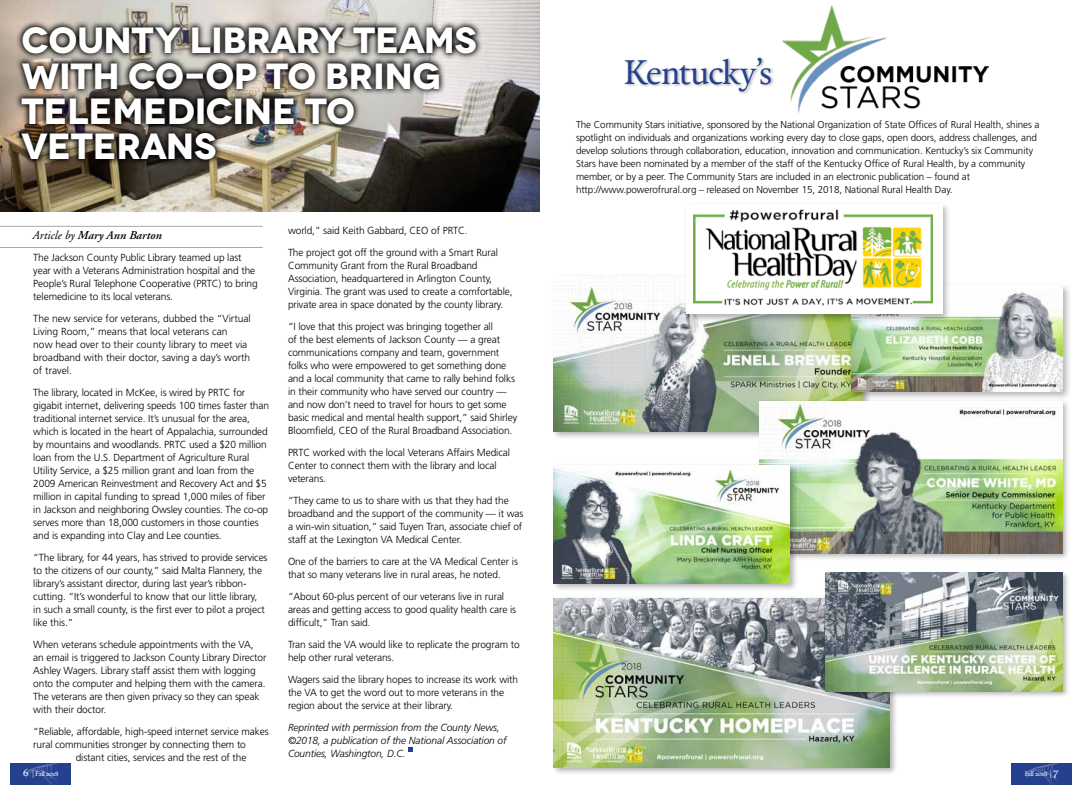
<style>
.page{position:relative;width:1080px;height:792px;background:#fff}
.page>*{position:absolute;margin:0;border:0;box-sizing:border-box;transform-origin:0 0}
.t1{font:700 36.4px/35.3px "Novecentowide";letter-spacing:-.01em;color:#fff}
.t2{font:34px "Calendas Plus";letter-spacing:-.03em;color:#25408f}
.t3{font:italic 600 12px "Adobe Garamond";color:#000}
.t4{font:300 10.2px/13px "Frutiger LT Std";letter-spacing:-.01em;color:#000}
.t5{font:italic 300 10.2px/13px "Frutiger LT Std";letter-spacing:-.01em;color:#000}
.t6{font:300 10px/13px "Frutiger LT Std";letter-spacing:-.01em;color:#000}
.t7{font:6.5px "Calendas Plus";letter-spacing:-.03em;color:#fff}
.s1{font-weight:400}
.s2{font-size:11px}
.s3{font-size:7px}
</style>
<div class="page">
<div style="left:551px;top:274px;width:320px;height:166px;background:#000;opacity:.3"></div>
<img style="left:554px;top:276px;width:294px;height:156px">
<div style="left:551px;top:596px;width:347px;height:179px;background:#000;opacity:.3"></div>
<img style="left:554px;top:598px;width:336px;height:169px">
<div style="left:848px;top:283px;width:224px;height:118px;background:#000;opacity:.3"></div>
<img style="left:851px;top:286px;width:211px;height:106px">
<div style="left:757px;top:399px;width:314px;height:162px;background:#000;opacity:.3"></div>
<img style="left:760px;top:401px;width:302px;height:152px">
<div style="left:823px;top:570px;width:247px;height:129px;background:#000;opacity:.3"></div>
<img style="left:826px;top:572px;width:236px;height:119px">
<div style="left:1011px;top:763px;width:61px;height:22px;background:#25408f"></div>
<svg style="left:1025px;top:763px;width:34px;height:22px"></svg>
<div style="left:10px;top:763px;width:61px;height:22px;background:#25408f"></div>
<svg style="left:24px;top:763px;width:34px;height:22px"></svg>
<img style="left:0;top:0;width:540px;height:212px">
<svg style="left:408px;top:748px;width:4px;height:4px"></svg>
<img style="left:15px;top:20px;width:468px;height:147px">
<hr style="left:0;top:247px;width:263px;height:1px;background:#a7a9ac">
<hr style="left:0;top:226px;width:263px;height:1px;background:#a7a9ac">
<div style="left:624px;top:56px;width:151px;height:39px;background:#000;opacity:.3"></div>
<img style="left:782px;top:6px;width:206px;height:107px">
<div style="left:551px;top:462px;width:247px;height:130px;background:#000;opacity:.3"></div>
<img style="left:554px;top:465px;width:235px;height:118px">
<div style="left:683px;top:202px;width:268px;height:121px;background:#000;opacity:.3"></div>
<div style="left:686px;top:204px;width:256px;height:110px;background:#fff"></div>
<img style="left:694px;top:209px;width:238px;height:96px">
<h1 class="t1" style="left:22px;top:23px;width:457px">COUNTY LIBRARY TEAMS<br>WITH CO-OP TO BRING<br>TELEMEDICINE TO<br>VETERANS</h1>
<p class="t3" style="left:32px;top:228px;width:131px"><span class="s1">Article by</span> Mary Ann Barton</p>
<p class="t4" style="left:33px;top:251px;width:226px">The Jackson County Public Library teamed up last year with a Veterans Administration hospital and the People’s Rural Telephone Cooperative (PRTC) to bring telemedicine to its local veterans.</p>
<p class="t4" style="left:33px;top:312px;width:219px">The new service for veterans, dubbed the “Virtual Living Room,” means that local veterans can<br>now head over to their county library to meet via broadband with their doctor, saving a day’s worth of travel.</p>
<p class="t4" style="left:33px;top:386px;width:237px">The library, located in McKee, is wired by PRTC for gigabit internet, delivering speeds 100 times faster than traditional internet service. It’s unusual for the area, which is located in the heart of Appalachia, surrounded by mountains and woodlands. PRTC used a $20 million loan from the U.S. Department of Agriculture Rural Utility Service, a $25 million grant and loan from the 2009 American Reinvestment and Recovery Act and $5 million in capital funding to spread 1,000 miles of fiber in Jackson and neighboring Owsley counties. The co-op serves more than 18,000 customers in those counties and is expanding into Clay and Lee counties.</p>
<p class="t4" style="left:33px;top:551px;width:236px">“The library, for 44 years, has strived to provide services to the citizens of our county,” said Malta Flannery, the library’s assistant director, during last year’s ribbon&shy;cutting. “It’s wonderful to know that our little library, in such a small county, is the first ever to pilot a project like this.”</p>
<p class="t4" style="left:33px;top:638px;width:235px">When veterans schedule appointments with the VA, an email is triggered to Jackson County Library Director Ashley Wagers. Library staff assist them with logging onto the computer and helping them with the camera.<br>The veterans are then given privacy so they can speak with their doctor.</p>
<p class="t4" style="left:33px;top:725px;width:237px">“Reliable, affordable, high-speed internet service makes</p>
<p class="t4" style="left:33px;top:738px;width:214px">rural communities stronger by connecting them to</p>
<p class="t4" style="left:76px;top:751px;width:172px">distant cities, services and the rest of the</p>
<p class="t4" style="left:288px;top:219px;width:211px;line-height:22px">world,” said Keith Gabbard, CEO of PRTC.<br>The project got off the ground with a Smart Rural</p>
<p class="t4" style="left:288px;top:259px;width:226px">Community Grant from the Rural Broadband Association, headquartered in Arlington County, Virginia. The grant was used to create a comfortable, private area in space donated by the county library.</p>
<p class="t4" style="left:288px;top:320px;width:231px">“I love that this project was bringing together all<br>of the best elements of Jackson County — a great communications company and team, government folks who were empowered to get something done and a local community that came to rally behind folks in their community who have served our country — and now don’t need to travel for hours to get some basic medical and mental health support,” said Shirley Bloomfield, CEO of the Rural Broadband Association.</p>
<p class="t4" style="left:288px;top:446px;width:224px">PRTC worked with the local Veterans Affairs Medical<br>Center to connect them with the library and local veterans.</p>
<p class="t4" style="left:288px;top:494px;width:237px">“They came to us to share with us that they had the broadband and the support of the community — it was a win-win situation,” said Tuyen Tran, associate chief of staff at the Lexington VA Medical Center.</p>
<p class="t4" style="left:288px;top:555px;width:232px">One of the barriers to care at the VA Medical Center is that so many veterans live in rural areas, he noted.</p>
<p class="t4" style="left:288px;top:590px;width:230px">“About 60-plus percent of our veterans live in rural areas and getting access to good quality health care is difficult,” Tran said.</p>
<p class="t4" style="left:288px;top:638px;width:233px">Tran said the VA would like to replicate the program to help other rural veterans.</p>
<p class="t4" style="left:288px;top:673px;width:232px">Wagers said the library hopes to increase its work with the VA to get the word out to more veterans in the region about the service at their library.</p>
<p class="t5" style="left:288px;top:721px;width:220px">Reprinted with permission from the County News, ©2018, a publication of the National Association of<br>Counties, Washington, D.C.</p>
<h2 class="t2" style="left:624px;top:47px;width:150px">Kentucky’s</h2>
<p class="t6" style="left:576px;top:118px;width:465px">The Community Stars initiative, sponsored by the National Organization of State Offices of Rural Health, shines a spotlight on individuals and organizations working every day to close gaps, open doors, address challenges, and develop solutions through collaboration, education, innovation and communication. Kentucky’s six Community Stars have been nominated by a member of the staff of the Kentucky Office of Rural Health, by a community member, or by a peer. The Community Stars are included in an electronic publication – found at http://www.powerofrural.org – released on November 15, 2018, National Rural Health Day.</p>
<p class="t7" style="left:23px;top:769px;width:37px"><span class="s2">6</span> <span class="s3">| F</span>all 2018</p>
<p class="t7" style="left:1025px;top:769px;width:35px">Fall 2018 <span class="s3">|</span> <span class="s2">7</span></p>
</div>
